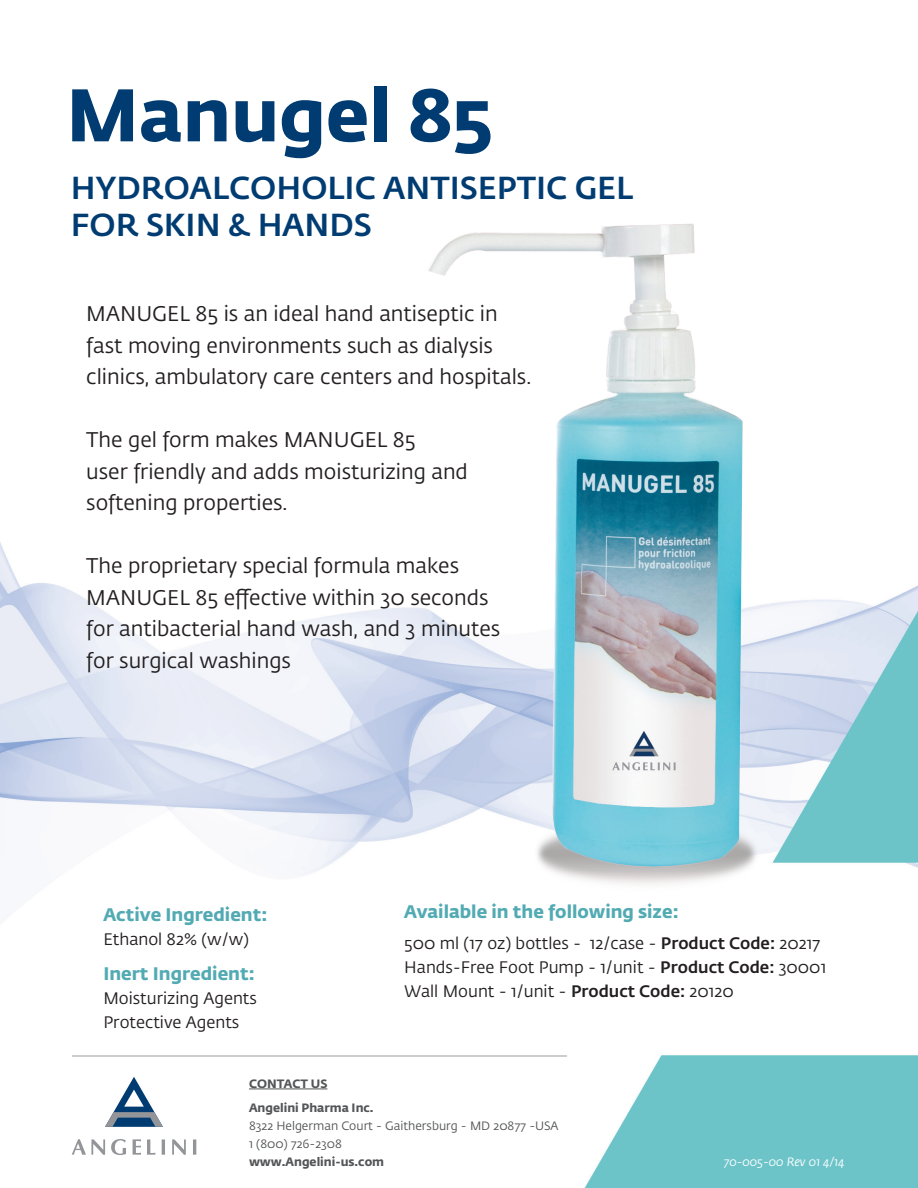
<style>
.page{position:relative;width:918px;height:1188px;background:#fff}
.page>*{position:absolute;margin:0;border:0;box-sizing:border-box;transform-origin:0 0}
.t1{font:700 73.5px "Fedra Sans Pro";color:#003c72}
.t2{font:500 31.5px "Fedra Sans Pro";color:#003c72}
.t3{font:21px/31.5px "Fedra Sans Pro";color:#231f20}
.t4{font:700 18px "Fedra Sans Pro";color:#52aab3}
.t5{font:16.5px/24px "Fedra Sans Pro";color:#231f20}
.t6{font:12px "Fedra Sans Pro";color:#545557}
.t7{font:700 12px "Fedra Sans Pro";color:#545557}
.t8{font:italic 12px "Fedra Sans Pro";color:#fff}
.s1{font-weight:500}
</style>
<div class="page">
<img style="left:0;top:542px;width:918px;height:646px">
<hr style="left:72px;top:1055px;width:495px;height:2px;background:#bcbdc0">
<svg style="left:105px;top:1077px;width:58px;height:50px"></svg>
<svg style="left:72px;top:1139px;width:33px;height:16px"></svg>
<svg style="left:111px;top:1139px;width:15px;height:16px"></svg>
<svg style="left:133px;top:1139px;width:8px;height:16px"></svg>
<svg style="left:147px;top:1139px;width:8px;height:16px"></svg>
<svg style="left:162px;top:1139px;width:3px;height:16px"></svg>
<svg style="left:172px;top:1139px;width:14px;height:16px"></svg>
<svg style="left:193px;top:1139px;width:3px;height:16px"></svg>
<hr style="left:249px;top:1089px;width:78px;height:1px;background:#545557">
<img style="left:417px;top:223px;width:363px;height:679px">
<p class="t1" style="left:66px;top:57px;width:428px">Manugel 85</p>
<p class="t2" style="left:71px;top:164px;width:564px">HYDROALCOHOLIC ANTISEPTIC GEL</p>
<p class="t2" style="left:71px;top:201px;width:303px">FOR SKIN &amp; HANDS</p>
<p class="t3" style="left:86px;top:298px;width:446px">MANUGEL 85 is an ideal hand antiseptic in fast moving environments such as dialysis clinics, ambulatory care centers and hospitals.</p>
<p class="t3" style="left:86px;top:424px;width:331px">The gel form makes MANUGEL 85</p>
<p class="t3" style="left:86px;top:455px;width:383px">user friendly and adds moisturizing and</p>
<p class="t3" style="left:86px;top:487px;width:203px">softening properties.</p>
<p class="t3" style="left:86px;top:550px;width:374px">The proprietary special formula makes</p>
<p class="t3" style="left:86px;top:581px;width:404px">MANUGEL 85 effective within 30 seconds</p>
<p class="t3" style="left:86px;top:613px;width:416px">for antibacterial hand wash, and 3 minutes for surgical washings</p>
<p class="t4" style="left:103px;top:900px;width:166px">Active Ingredient:</p>
<p class="t5" style="left:103px;top:927px;width:147px">Ethanol 82% (w/w)</p>
<p class="t4" style="left:103px;top:959px;width:153px">Inert Ingredient:</p>
<p class="t5" style="left:103px;top:986px;width:155px">Moisturizing Agents<br>Protective Agents</p>
<p class="t4" style="left:404px;top:897px;width:276px">Available in the following size:</p>
<p class="t5" style="left:404px;top:930px;width:418px">500 ml (17 oz) bottles - 12/case - <span class="s1">Product Code:</span> 20217</p>
<p class="t5" style="left:404px;top:954px;width:423px">Hands-Free Foot Pump - 1/unit - <span class="s1">Product Code:</span> 30001</p>
<p class="t5" style="left:404px;top:978px;width:331px">Wall Mount - 1/unit - <span class="s1">Product Code:</span> 20120</p>
<p class="t7" style="left:249px;top:1074px;width:80px">CONTACT US</p>
<p class="t7" style="left:249px;top:1099px;width:126px">Angelini Pharma Inc.</p>
<p class="t6" style="left:249px;top:1118px;width:311px">8322 Helgerman Court - Gaithersburg - MD 20877 -USA</p>
<p class="t6" style="left:249px;top:1136px;width:95px">1 (800) 726-2308</p>
<p class="t7" style="left:249px;top:1153px;width:137px">www.Angelini-us.com</p>
<p class="t8" style="left:724px;top:1153px;width:122px">70-005-00 Rev 01 4/14</p>
</div>
